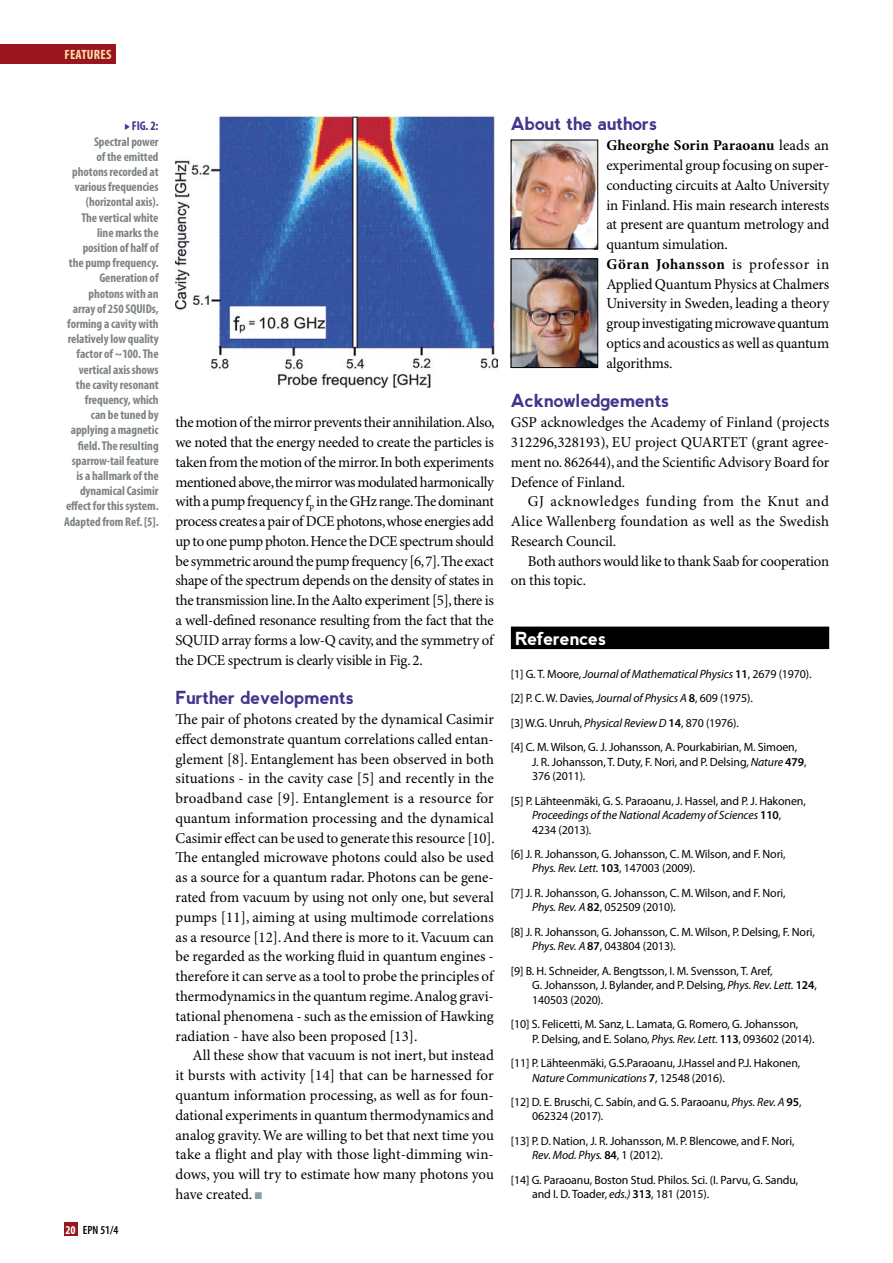
<style>
.page{position:relative;width:893px;height:1263px;background:#fff}
.page>*{position:absolute;margin:0;border:0;box-sizing:border-box;transform-origin:0 0}
.t1{font:700 18px "nevis";letter-spacing:-.015em;color:#43358b}
.t2{font:700 18px "nevis";letter-spacing:-.015em;color:#fff}
.t3{font:15px/19.8px "Minion Pro";letter-spacing:-.01em;color:#000;text-align:justify}
.t4{font:700 condensed 13.5px "Myriad Pro";letter-spacing:.02em;color:#fedea9}
.t5{font:700 condensed 12.75px/15.1px "Myriad Pro";letter-spacing:-.005em;color:#7d8386;text-align:right}
.t6{font:12px/14.4px "Myriad Pro";letter-spacing:-.01em;color:#000}
.t7{font:600 condensed 12px "Myriad Pro";color:#000}
.t8{font:700 condensed 12px "Myriad Pro";color:#fff}
.s1{font-family:"Mathematical Pi Six";font-weight:400;font-stretch:normal;font-size:8.7px;color:#43358b}
.s2{color:#43358b}
.s3{color:#8c9da6}
.s4{font-weight:700}
.s5{font-style:italic}
.s6{font-weight:600}
</style>
<div class="page">
<div style="left:0;top:45px;width:116px;height:19px;background:#991620"></div>
<div style="left:64px;top:1222px;width:13px;height:14px;background:#991620"></div>
<div style="left:511px;top:626px;width:318px;height:23px;background:#000"></div>
<img style="left:513px;top:261px;width:83px;height:105px">
<div style="left:511px;top:259px;width:87px;height:109px;border:1px solid #000"></div>
<img style="left:513px;top:142px;width:83px;height:105px">
<img style="left:176px;top:116px;width:321px;height:272px">
<p class="t4" style="left:64px;top:47px;width:49px">FEATURES</p>
<p class="t5" style="left:64px;top:119px;width:96px"><span class="s1">c</span> <span class="s2">FIG. 2:<br></span>Spectral power<br>of the emitted photons recorded at various frequencies (horizontal axis).<br>The vertical white line marks the position of half of<br>the pump frequency.<br>Generation of photons with an array of 250 SQUIDs, forming a cavity with relatively low quality factor of ~100. The vertical axis shows the cavity resonant frequency, which<br>can be tuned by applying a magnetic field. The resulting sparrow-tail feature is a hallmark of the dynamical Casimir effect for this system.<br>Adapted from Ref. [5].</p>
<p class="t8" style="left:65px;top:1223px;width:12px">20</p>
<p class="t7" style="left:83px;top:1223px;width:37px">EPN 51/4</p>
<p class="t3" style="left:176px;top:413px;width:321px">the motion of the mirror prevents their annihilation. Also, we noted that the energy needed to create the particles is taken from the motion of the mirror. In both experiments mentioned above, the mirror was modulated harmonically with a pump frequency f<sub>p</sub> in the GHz range. The dominant process creates a pair of DCE photons, whose energies add up to one pump photon. Hence the DCE spectrum should be symmetric around the pump frequency [6, 7]. The exact shape of the spectrum depends on the density of states in the transmission line. In the Aalto experiment [5], there is a well-defined resonance resulting from the fact that the SQUID array forms a low-Q cavity, and the symmetry of the DCE spectrum is clearly visible in Fig. 2.</p>
<p class="t1" style="left:176px;top:687px;width:180px">Further developments</p>
<p class="t3" style="left:176px;top:710px;width:321px">The pair of photons created by the dynamical Casimir effect demonstrate quantum correlations called entan&shy;glement [8]. Entanglement has been observed in both situations - in the cavity case [5] and recently in the broadband case [9]. Entanglement is a resource for quantum information processing and the dynamical Casimir effect can be used to generate this resource [10].<br>The entangled microwave photons could also be used as a source for a quantum radar. Photons can be gene&shy;rated from vacuum by using not only one, but several pumps [11], aiming at using multimode correlations as a resource [12]. And there is more to it. Vacuum can be regarded as the working fluid in quantum engines - therefore it can serve as a tool to probe the principles of thermodynamics in the quantum regime. Analog gravi&shy;tational phenomena - such as the emission of Hawking radiation - have also been proposed [13].</p>
<p class="t3" style="left:176px;top:1046px;width:320px;text-indent:17px">All these show that vacuum is not inert, but instead it bursts with activity [14] that can be harnessed for quantum information processing, as well as for foun&shy;dational experiments in quantum thermodynamics and analog gravity. We are willing to bet that next time you take a flight and play with those light-dimming win&shy;dows, you will try to estimate how many photons you have created. <span class="s3">■</span></p>
<p class="t1" style="left:511px;top:114px;width:148px">About the authors</p>
<p class="t3" style="left:606px;top:136px;width:224px;text-align:left"><span class="s4">Gheorghe Sorin Paraoanu</span> leads an experimental group focusing on super&shy;conducting circuits at Aalto University in Finland. His main research interests at present are quantum metrology and quantum simulation.<br><span class="s4">Göran Johansson</span> is professor in Applied Quantum Physics at Chalmers University in Sweden, leading a theory group investigating microwave quantum optics and acoustics as well as quantum algorithms.</p>
<p class="t1" style="left:511px;top:391px;width:160px">Acknowledgements</p>
<p class="t3" style="left:511px;top:413px;width:320px">GSP acknowledges the Academy of Finland (projects 312296,328193), EU project QUARTET (grant agree&shy;ment no. 862644), and the Scientific Advisory Board for Defence of Finland.</p>
<p class="t3" style="left:511px;top:492px;width:320px;text-indent:17px">GJ acknowledges funding from the Knut and Alice Wallenberg foundation as well as the Swedish Research Council.</p>
<p class="t3" style="left:511px;top:552px;width:320px;text-indent:17px">Both authors would like to thank Saab for cooperation on this topic.</p>
<p class="t2" style="left:515px;top:628px;width:92px">References</p>
<p class="t6" style="left:511px;top:662px;width:302px;line-height:24.5px">[1] G. T. Moore, <span class="s5">Journal of Mathematical Physics</span> <span class="s6">11</span>, 2679 (1970). [2] P. C. W. Davies, <span class="s5">Journal of Physics A</span> <span class="s6">8</span>, 609 (1975).<br>[3] W.G. Unruh, <span class="s5">Physical Review D</span> <span class="s6">14</span>, 870 (1976).<br>[4] C. M. Wilson, G. J. Johansson, A. Pourkabirian, M. Simoen,</p>
<p class="t6" style="left:532px;top:755px;width:276px">J. R. Johansson, T. Duty, F. Nori, and P. Delsing, <span class="s5">Nature</span> <span class="s6">479</span>,<br>376 (2011).</p>
<p class="t6" style="left:532px;top:794px;width:275px;text-indent:-21px">[5] P. Lähteenmäki, G. S. Paraoanu, J. Hassel, and P. J. Hakonen,<br><span class="s5">Proceedings of the National Academy of Sciences</span> <span class="s6">110</span>,<br>4234 (2013).</p>
<p class="t6" style="left:532px;top:847px;width:255px;text-indent:-21px">[6] J. R. Johansson, G. Johansson, C. M. Wilson, and F. Nori,<br><span class="s5">Phys. Rev. Lett.</span> <span class="s6">103</span>, 147003 (2009).</p>
<p class="t6" style="left:532px;top:886px;width:255px;text-indent:-21px">[7] J. R. Johansson, G. Johansson, C. M. Wilson, and F. Nori,<br><span class="s5">Phys. Rev. A</span> <span class="s6">82</span>, 052509 (2010).</p>
<p class="t6" style="left:532px;top:925px;width:284px;text-indent:-21px">[8] J. R. Johansson, G. Johansson, C. M. Wilson, P. Delsing, F. Nori,<br><span class="s5">Phys. Rev. A</span> <span class="s6">87</span>, 043804 (2013).</p>
<p class="t6" style="left:532px;top:964px;width:286px;text-indent:-21px">[9] B. H. Schneider, A. Bengtsson, I. M. Svensson, T. Aref,<br>G. Johansson, J. Bylander, and P. Delsing, <span class="s5">Phys. Rev. Lett.</span> <span class="s6">124</span>,<br>140503 (2020).</p>
<p class="t6" style="left:532px;top:1017px;width:284px;text-indent:-21px">[10] S. Felicetti, M. Sanz, L. Lamata, G. Romero, G. Johansson,<br>P. Delsing, and E. Solano, <span class="s5">Phys. Rev. Lett.</span> <span class="s6">113</span>, 093602 (2014).</p>
<p class="t6" style="left:532px;top:1056px;width:270px;text-indent:-21px">[11] P. Lähteenmäki, G.S.Paraoanu, J.Hassel and P.J. Hakonen,<br><span class="s5">Nature Communications</span> <span class="s6">7</span>, 12548 (2016).</p>
<p class="t6" style="left:532px;top:1095px;width:271px;text-indent:-21px">[12] D. E. Bruschi, C. Sabín, and G. S. Paraoanu, <span class="s5">Phys. Rev. A</span> <span class="s6">95</span>,<br>062324 (2017).</p>
<p class="t6" style="left:532px;top:1134px;width:264px;text-indent:-21px">[13] P. D. Nation, J. R. Johansson, M. P. Blencowe, and F. Nori,<br><span class="s5">Rev. Mod. Phys.</span> <span class="s6">84</span>, 1 (2012).</p>
<p class="t6" style="left:532px;top:1173px;width:268px;text-indent:-21px">[14] G. Paraoanu, Boston Stud. Philos. Sci. (I. Parvu, G. Sandu, and I. D. Toader, <span class="s5">eds.)</span> <span class="s6">313</span>, 181 (2015).</p>
</div>
